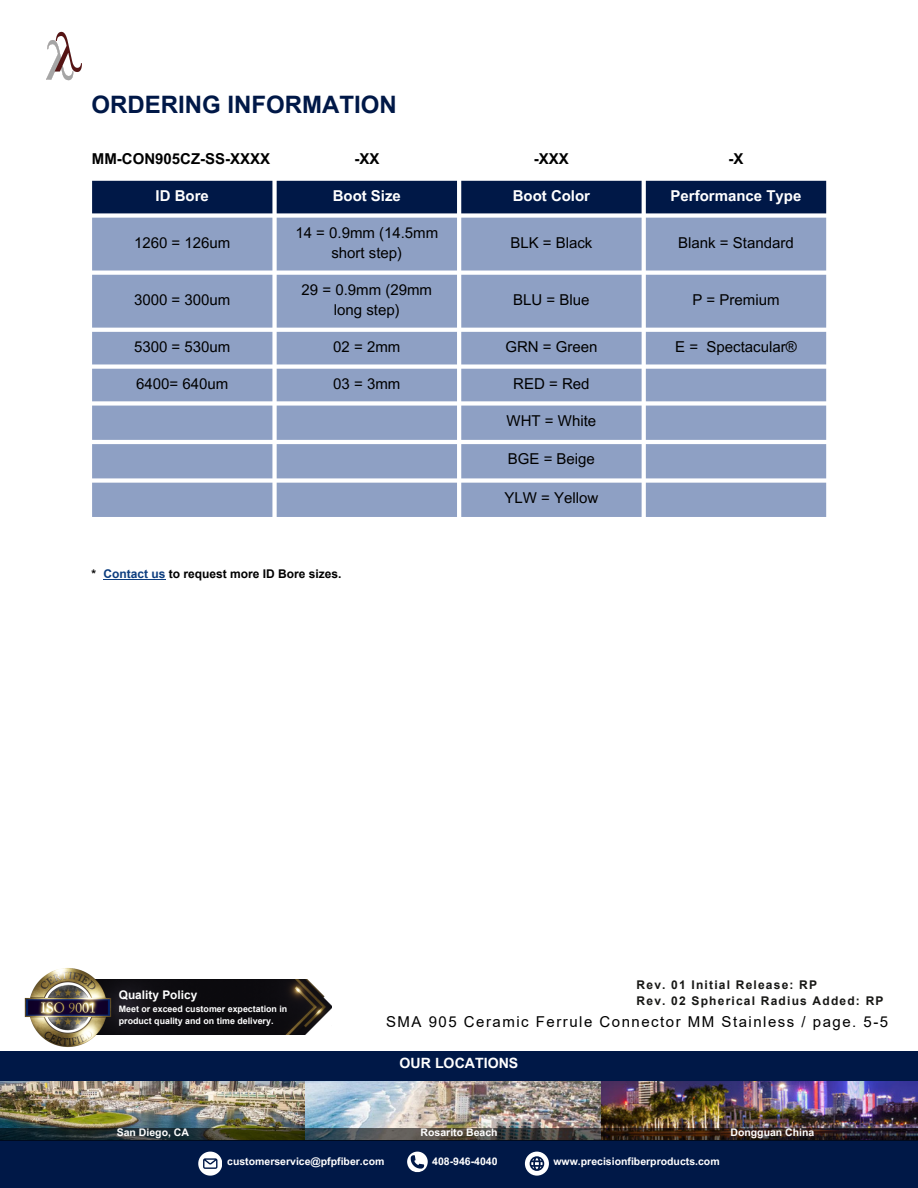
<style>
.page{position:relative;width:918px;height:1188px;background:#fff}
.page>*{position:absolute;margin:0;border:0;box-sizing:border-box;transform-origin:0 0}
.t1{font:700 24px "Arial";color:#001847}
.t2{font:15px/20.2px "Arial MT Pro";color:#000;text-align:center}
.t3{font:15px "Arial";letter-spacing:.1em;color:#000}
.t4{font:700 15px "Arial MT Pro";color:#fff}
.t5{font:700 15px "Arial MT Pro";color:#000}
.t6{font:700 14.1px "Arial MT Pro";color:#fff}
.t7{font:700 12px/16px "Arial";letter-spacing:.1em;color:#171715}
.t8{font:700 12px "Arial";color:#000}
.t9{font:700 11.85px "Arial";color:#fff}
.t10{font:700 10.5px "Arial MT Pro";color:#fff}
.t11{font:700 8.85px "Arial";color:#fff}
.s1{color:#0c3d7f}
</style>
<div class="page">
<div style="left:92px;top:181px;width:734px;height:32px;background:#001847"></div>
<svg style="left:92px;top:218px;width:734px;height:299px;background:#99a9c9"></svg>
<div style="left:0;top:1052px;width:918px;height:136px;background:#001847"></div>
<img style="left:0;top:1081px;width:918px;height:47px">
<img style="left:119px;top:980px;width:212px;height:55px">
<img style="left:18px;top:968px;width:101px;height:84px">
<svg style="left:198px;top:1152px;width:24px;height:23px"></svg>
<svg style="left:407px;top:1152px;width:20px;height:21px"></svg>
<svg style="left:525px;top:1152px;width:24px;height:23px"></svg>
<svg style="left:0;top:1128px;width:918px;height:12px;background:#34322d"></svg>
<img style="left:46px;top:31px;width:36px;height:50px">
<hr style="left:103px;top:579px;width:62px;height:1px;background:#0c3d7f">
<h3 class="t1" style="left:92px;top:91px;width:307px">ORDERING INFORMATION</h3>
<p class="t5" style="left:92px;top:153px;width:180px">MM-CON905CZ-SS-XXXX</p>
<p class="t5" style="left:354px;top:153px;width:26px">-XX</p>
<h1 class="t5" style="left:534px;top:153px;width:36px">-XXX</h1>
<p class="t5" style="left:729px;top:153px;width:16px">-X</p>
<p class="t4" style="left:156px;top:190px;width:55px">ID Bore</p>
<p class="t4" style="left:333px;top:190px;width:70px">Boot Size</p>
<p class="t4" style="left:513px;top:190px;width:79px">Boot Color</p>
<p class="t4" style="left:671px;top:190px;width:132px">Performance Type</p>
<p class="t2" style="left:134px;top:235px;width:98px">1260 = 126um</p>
<p class="t2" style="left:295px;top:224px;width:144px">14 = 0.9mm (14.5mm short step)</p>
<p class="t2" style="left:510px;top:235px;width:84px">BLK = Black</p>
<p class="t2" style="left:678px;top:235px;width:117px">Blank = Standard</p>
<p class="t2" style="left:134px;top:292px;width:98px">3000 = 300um</p>
<p class="t2" style="left:302px;top:281px;width:132px">29 = 0.9mm (29mm</p>
<p class="t2" style="left:334px;top:302px;width:67px">long step)</p>
<p class="t2" style="left:513px;top:292px;width:78px">BLU = Blue</p>
<p class="t2" style="left:692px;top:292px;width:89px">P = Premium</p>
<p class="t2" style="left:134px;top:339px;width:98px">5300 = 530um</p>
<p class="t2" style="left:333px;top:339px;width:69px">02 = 2mm</p>
<p class="t2" style="left:505px;top:339px;width:94px">GRN = Green</p>
<p class="t2" style="left:675px;top:339px;width:123px">E = Spectacular®</p>
<p class="t2" style="left:136px;top:375px;width:94px">6400= 640um</p>
<p class="t2" style="left:333px;top:375px;width:69px">03 = 3mm</p>
<p class="t2" style="left:513px;top:375px;width:78px">RED = Red</p>
<p class="t2" style="left:507px;top:412px;width:91px">WHT = White</p>
<p class="t2" style="left:508px;top:451px;width:89px">BGE = Beige</p>
<p class="t2" style="left:505px;top:489px;width:95px">YLW = Yellow</p>
<p class="t8" style="left:92px;top:567px;width:6px">*</p>
<h2 class="t8" style="left:103px;top:567px;width:239px"><span class="s1">Contact us</span> to request more ID Bore sizes.</h2>
<p class="t7" style="left:637px;top:976px;width:248px">Rev. 01 Initial Release: RP<br>Rev. 02 Spherical Radius Added: RP</p>
<p class="t9" style="left:119px;top:988px;width:80px">Quality Policy</p>
<p class="t11" style="left:119px;top:1004px;width:170px">Meet or exceed customer expectation in</p>
<h2 class="t11" style="left:119px;top:1016px;width:156px">product quality and on time delivery.</h2>
<p class="t3" style="left:386px;top:1013px;width:504px">SMA 905 Ceramic Ferrule Connector MM Stainless / page. 5-5</p>
<p class="t6" style="left:400px;top:1058px;width:120px">OUR LOCATIONS</p>
<p class="t10" style="left:117px;top:1128px;width:74px">San Diego, CA</p>
<p class="t10" style="left:421px;top:1128px;width:79px">Rosarito Beach</p>
<h4 class="t10" style="left:730px;top:1128px;width:86px">Dongguan China</h4>
<h4 class="t10" style="left:227px;top:1158px;width:159px">customerservice@pfpfiber.com</h4>
<p class="t10" style="left:432px;top:1158px;width:67px">408-946-4040</p>
<p class="t10" style="left:553px;top:1158px;width:168px">www.precisionfiberproducts.com</p>
</div>
